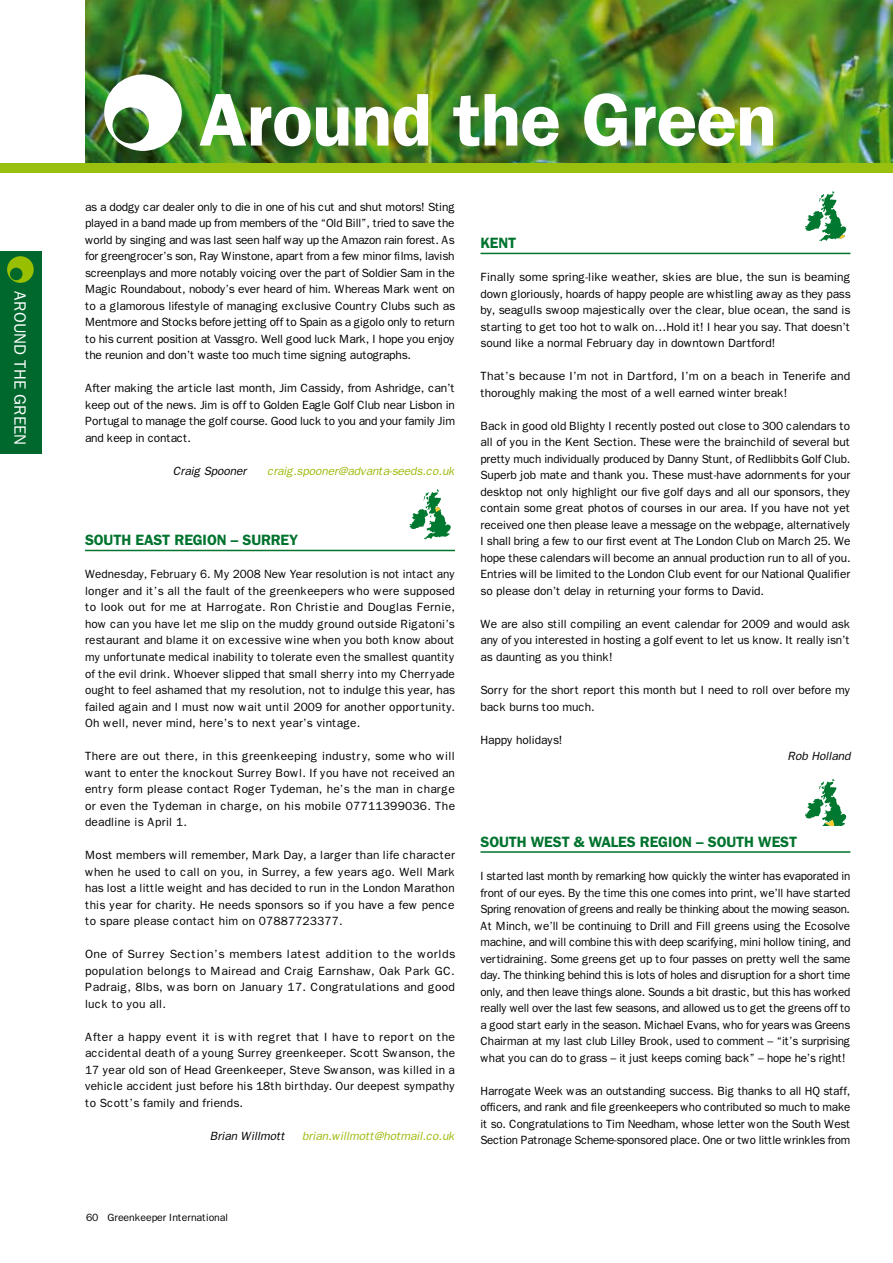
<style>
.page{position:relative;width:893px;height:1263px;background:#fff}
.page>*{position:absolute;margin:0;border:0;box-sizing:border-box;transform-origin:0 0}
.t1{font:600 75px "Franklin Gothic";letter-spacing:-.01em;color:#fff}
.t2{font:16.5px "Franklin Gothic";letter-spacing:-.005em;color:#fff}
.t3{font:600 15px "Franklin Gothic";letter-spacing:-.01em;color:#00732e}
.t4{font:11.85px/16.5px "Franklin Gothic";letter-spacing:-.01em;color:#000;text-align:justify}
.t5{font:italic 11.85px "Franklin Gothic";letter-spacing:-.01em;color:#a2b90e}
.t6{font:italic 11.85px "Franklin Gothic";letter-spacing:-.01em;color:#000}
.t7{font:10.5px "Franklin Gothic";letter-spacing:-.01em;color:#000}
</style>
<div class="page">
<img style="left:86px;top:0;width:807px;height:163px">
<div style="left:0;top:251px;width:41px;height:202px;background:#00672d"></div>
<div style="left:7px;top:256px;width:27px;height:27px;background:#98c000;border-radius:50%"></div>
<div style="left:10px;top:268px;width:12px;height:12px;background:#006828;border-radius:50%"></div>
<img style="left:104px;top:74px;width:78px;height:77px">
<div style="left:0;top:163px;width:893px;height:10px;background:#99bf0f"></div>
<hr style="left:85px;top:550px;width:370px;height:1px;background:#00732e">
<svg style="left:409px;top:489px;width:42px;height:50px"></svg>
<hr style="left:480px;top:253px;width:370px;height:1px;background:#00732e">
<hr style="left:480px;top:851px;width:370px;height:2px;background:#00732e">
<svg style="left:805px;top:191px;width:41px;height:50px"></svg>
<svg style="left:805px;top:779px;width:41px;height:47px"></svg>
<h2 class="t2" style="left:30px;top:290px;width:156px;rotate:90deg">AROUND THE GREEN</h2>
<h1 class="t1" style="left:199px;top:75px;width:579px">AROUND THE GREEN</h1>
<p class="t4" style="left:85px;top:199px;width:372px">as a dodgy car dealer only to die in one of his cut and shut motors! Sting played in a band made up from members of the “Old Bill”, tried to save the world by singing and was last seen half way up the Amazon rain forest. As for greengrocer’s son, Ray Winstone, apart from a few minor films, lavish screenplays and more notably voicing over the part of Soldier Sam in the Magic Roundabout, nobody’s ever heard of him. Whereas Mark went on to a glamorous lifestyle of managing exclusive Country Clubs such as Mentmore and Stocks before jetting off to Spain as a gigolo only to return to his current position at Vassgro. Well good luck Mark, I hope you enjoy the reunion and don’t waste too much time signing autographs.</p>
<p class="t4" style="left:85px;top:380px;width:372px">After making the article last month, Jim Cassidy, from Ashridge, can’t keep out of the news. Jim is off to Golden Eagle Golf Club near Lisbon in Portugal to manage the golf course. Good luck to you and your family Jim and keep in contact.</p>
<p class="t6" style="left:173px;top:464px;width:75px">Craig Spooner</p>
<p class="t5" style="left:267px;top:464px;width:189px">craig.spooner@advanta-seeds.co.uk</p>
<p class="t3" style="left:85px;top:531px;width:19px">SOUTH</p>
<p class="t3" style="left:135px;top:531px;width:19px">EAST</p>
<p class="t3" style="left:175px;top:531px;width:19px">REGION</p>
<p class="t3" style="left:231px;top:531px;width:31px">– SURREY</p>
<p class="t4" style="left:85px;top:566px;width:372px">Wednesday, February 6. My 2008 New Year resolution is not intact any longer and it’s all the fault of the greenkeepers who were supposed to look out for me at Harrogate. Ron Christie and Douglas Fernie, how can you have let me slip on the muddy ground outside Rigatoni’s restaurant and blame it on excessive wine when you both know about my unfortunate medical inability to tolerate even the smallest quantity of the evil drink. Whoever slipped that small sherry into my Cherryade ought to feel ashamed that my resolution, not to indulge this year, has failed again and I must now wait until 2009 for another opportunity.<br>Oh well, never mind, here’s to next year’s vintage.</p>
<p class="t4" style="left:85px;top:748px;width:372px">There are out there, in this greenkeeping industry, some who will want to enter the knockout Surrey Bowl. If you have not received an entry form please contact Roger Tydeman, he’s the man in charge or even the Tydeman in charge, on his mobile 07711399036. The deadline is April 1.</p>
<p class="t4" style="left:85px;top:847px;width:372px">Most members will remember, Mark Day, a larger than life character when he used to call on you, in Surrey, a few years ago. Well Mark has lost a little weight and has decided to run in the London Marathon this year for charity. He needs sponsors so if you have a few pence to spare please contact him on 07887723377.</p>
<p class="t4" style="left:85px;top:946px;width:372px">One of Surrey Section’s members latest addition to the worlds population belongs to Mairead and Craig Earnshaw, Oak Park GC.<br>Padraig, 8lbs, was born on January 17. Congratulations and good luck to you all.</p>
<p class="t4" style="left:85px;top:1028px;width:372px">After a happy event it is with regret that I have to report on the accidental death of a young Surrey greenkeeper. Scott Swanson, the 17 year old son of Head Greenkeeper, Steve Swanson, was killed in a vehicle accident just before his 18th birthday. Our deepest sympathy to Scott’s family and friends.</p>
<p class="t6" style="left:210px;top:1129px;width:77px">Brian Willmott</p>
<p class="t5" style="left:302px;top:1129px;width:154px">brian.willmott@hotmail.co.uk</p>
<p class="t3" style="left:480px;top:234px;width:19px">KENT</p>
<p class="t4" style="left:480px;top:269px;width:372px">Finally some spring-like weather, skies are blue, the sun is beaming down gloriously, hoards of happy people are whistling away as they pass by, seagulls swoop majestically over the clear, blue ocean, the sand is starting to get too hot to walk on…Hold it! I hear you say. That doesn’t sound like a normal February day in downtown Dartford!</p>
<p class="t4" style="left:480px;top:368px;width:371px">That’s because I’m not in Dartford, I’m on a beach in Tenerife and thoroughly making the most of a well earned winter break!</p>
<p class="t4" style="left:480px;top:418px;width:372px">Back in good old Blighty I recently posted out close to 300 calendars to all of you in the Kent Section. These were the brainchild of several but pretty much individually produced by Danny Stunt, of Redlibbits Golf Club.<br>Superb job mate and thank you. These must-have adornments for your desktop not only highlight our five golf days and all our sponsors, they contain some great photos of courses in our area. If you have not yet received one then please leave a message on the webpage, alternatively I shall bring a few to our first event at The London Club on March 25. We hope these calendars will become an annual production run to all of you.<br>Entries will be limited to the London Club event for our National Qualifier so please don’t delay in returning your forms to David.</p>
<p class="t4" style="left:480px;top:616px;width:371px">We are also still compiling an event calendar for 2009 and would ask any of you interested in hosting a golf event to let us know. It really isn’t as daunting as you think!</p>
<p class="t4" style="left:480px;top:682px;width:372px">Sorry for the short report this month but I need to roll over before my back burns too much.</p>
<p class="t4" style="left:480px;top:731px;width:84px">Happy holidays!</p>
<p class="t6" style="left:787px;top:749px;width:64px">Rob Holland</p>
<p class="t3" style="left:480px;top:833px;width:19px">SOUTH</p>
<p class="t3" style="left:531px;top:833px;width:23px">WEST</p>
<p class="t3" style="left:574px;top:833px;width:37px">&amp; WALES</p>
<p class="t3" style="left:640px;top:833px;width:19px">REGION</p>
<p class="t3" style="left:696px;top:833px;width:31px">– SOUTH</p>
<p class="t3" style="left:758px;top:833px;width:23px">WEST</p>
<p class="t4" style="left:480px;top:868px;width:372px">I started last month by remarking how quickly the winter has evaporated in front of our eyes. By the time this one comes into print, we’ll have started Spring renovation of greens and really be thinking about the mowing season.<br>At Minch, we’ll be continuing to Drill and Fill greens using the Ecosolve machine, and will combine this with deep scarifying, mini hollow tining, and vertidraining. Some greens get up to four passes on pretty well the same day. The thinking behind this is lots of holes and disruption for a short time only, and then leave things alone. Sounds a bit drastic, but this has worked really well over the last few seasons, and allowed us to get the greens off to a good start early in the season. Michael Evans, who for years was Greens Chairman at my last club Lilley Brook, used to comment – “it’s surprising what you can do to grass – it just keeps coming back” – hope he’s right!</p>
<p class="t4" style="left:480px;top:1082px;width:372px">Harrogate Week was an outstanding success. Big thanks to all HQ staff, officers, and rank and file greenkeepers who contributed so much to make it so. Congratulations to Tim Needham, whose letter won the South West Section Patronage Scheme-sponsored place. One or two little wrinkles from</p>
<p class="t7" style="left:86px;top:1212px;width:144px">60 Greenkeeper International</p>
</div>
